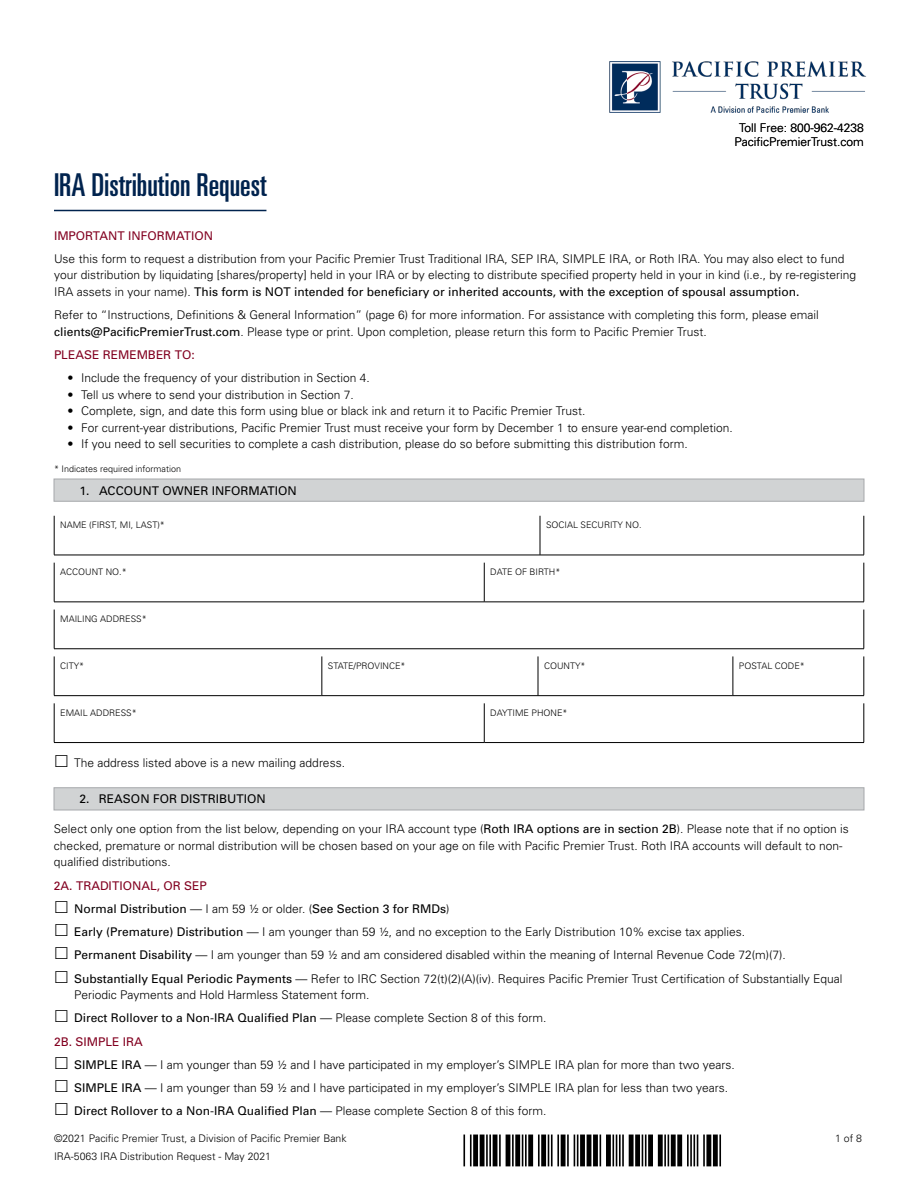
<style>
.page{position:relative;width:918px;height:1188px;background:#fff}
.page>*{position:absolute;margin:0;border:0;box-sizing:border-box;transform-origin:0 0}
.t1{font:ultra-condensed 31.5px "Univers";color:#00234e}
.t2{font:300 12px/16.5px "Univers";color:#000}
.t3{font:12px "Univers";color:#000}
.t4{font:12px "Univers";color:#820020}
.t5{font:300 10.5px/17.4px "Univers";color:#000}
.t6{font:300 9px "Univers";color:#000}
.s1{font-weight:400}
.s2{font-weight:400;color:#820020}
.s3{font-weight:300}
</style>
<div class="page">
<img style="left:609px;top:61px;width:257px;height:52px">
<hr style="left:54px;top:210px;width:212px;height:1px;background:#00234e">
<div style="left:54px;top:479px;width:810px;height:22px;background:#d1d3d4;border:1px solid #a7a9ac"></div>
<div style="left:54px;top:788px;width:810px;height:22px;background:#d1d3d4;border:1px solid #a7a9ac"></div>
<hr style="left:54px;top:516px;width:1px;height:39px;background:#000">
<hr style="left:540px;top:516px;width:1px;height:39px;background:#000">
<hr style="left:864px;top:516px;width:1px;height:39px;background:#000">
<hr style="left:54px;top:555px;width:486px;height:1px;background:#000">
<hr style="left:540px;top:555px;width:324px;height:1px;background:#000">
<hr style="left:54px;top:563px;width:1px;height:39px;background:#000">
<hr style="left:484px;top:563px;width:1px;height:39px;background:#000">
<hr style="left:864px;top:563px;width:1px;height:39px;background:#000">
<hr style="left:54px;top:602px;width:430px;height:1px;background:#000">
<hr style="left:484px;top:602px;width:380px;height:1px;background:#000">
<hr style="left:54px;top:610px;width:1px;height:39px;background:#000">
<hr style="left:864px;top:610px;width:1px;height:39px;background:#000">
<hr style="left:54px;top:649px;width:810px;height:1px;background:#000">
<hr style="left:54px;top:656px;width:1px;height:39px;background:#000">
<hr style="left:322px;top:656px;width:1px;height:39px;background:#000">
<hr style="left:538px;top:656px;width:1px;height:39px;background:#000">
<hr style="left:733px;top:656px;width:1px;height:39px;background:#000">
<hr style="left:864px;top:656px;width:1px;height:39px;background:#000">
<hr style="left:54px;top:695px;width:268px;height:1px;background:#000">
<hr style="left:322px;top:695px;width:216px;height:1px;background:#000">
<hr style="left:538px;top:695px;width:195px;height:1px;background:#000">
<hr style="left:733px;top:695px;width:131px;height:1px;background:#000">
<hr style="left:54px;top:703px;width:1px;height:39px;background:#000">
<hr style="left:484px;top:703px;width:1px;height:39px;background:#000">
<hr style="left:864px;top:703px;width:1px;height:39px;background:#000">
<hr style="left:54px;top:742px;width:430px;height:1px;background:#000">
<hr style="left:484px;top:742px;width:380px;height:1px;background:#000">
<p class="t2" style="left:734px;top:121px;width:131px;line-height:14.4px;text-align:center">Toll Free: 800-962-4238<br>PacificPremierTrust.com</p>
<h1 class="t1" style="left:54px;top:167px;width:214px">IRA Distribution Request</h1>
<p class="t4" style="left:54px;top:229px;width:161px">IMPORTANT INFORMATION</p>
<p class="t2" style="left:54px;top:251px;width:804px">Use this form to request a distribution from your Pacific Premier Trust Traditional IRA, SEP IRA, SIMPLE IRA, or Roth IRA. You may also elect to fund your distribution by liquidating [shares/property] held in your IRA or by electing to distribute specified property held in your in kind (i.e., by re-registering<br>IRA assets in your name). <span class="s1">This form is NOT intended for beneficiary or inherited accounts, with the exception of spousal assumption.</span></p>
<p class="t2" style="left:54px;top:307px;width:766px">Refer to “Instructions, Definitions &amp; General Information” (page 6) for more information. For assistance with completing this form, please email <span class="s1">clients@PacificPremierTrust.com</span>. Please type or print. Upon completion, please return this form to Pacific Premier Trust.</p>
<p class="t4" style="left:54px;top:348px;width:142px">PLEASE REMEMBER TO:</p>
<p class="t2" style="left:68px;top:370px;width:304px">• Include the frequency of your distribution in Section 4.</p>
<p class="t2" style="left:68px;top:386px;width:288px">• Tell us where to send your distribution in Section 7.</p>
<p class="t2" style="left:68px;top:403px;width:519px">• Complete, sign, and date this form using blue or black ink and return it to Pacific Premier Trust.</p>
<p class="t2" style="left:68px;top:419px;width:667px">• For current-year distributions, Pacific Premier Trust must receive your form by December 1 to ensure year-end completion.</p>
<p class="t2" style="left:68px;top:436px;width:622px">• If you need to sell securities to complete a cash distribution, please do so before submitting this distribution form.</p>
<p class="t6" style="left:54px;top:463px;width:129px">* Indicates required information</p>
<p class="t3" style="left:80px;top:484px;width:219px">1. ACCOUNT OWNER INFORMATION</p>
<p class="t6" style="left:60px;top:520px;width:106px">NAME (FIRST, MI, LAST)*</p>
<p class="t6" style="left:546px;top:520px;width:97px">SOCIAL SECURITY NO.</p>
<p class="t6" style="left:60px;top:566px;width:68px">ACCOUNT NO.*</p>
<p class="t6" style="left:490px;top:566px;width:72px">DATE OF BIRTH*</p>
<p class="t6" style="left:60px;top:613px;width:88px">MAILING ADDRESS*</p>
<p class="t6" style="left:60px;top:660px;width:26px">CITY*</p>
<p class="t6" style="left:328px;top:660px;width:79px">STATE/PROVINCE*</p>
<p class="t6" style="left:544px;top:660px;width:43px">COUNTY*</p>
<p class="t6" style="left:739px;top:660px;width:68px">POSTAL CODE*</p>
<p class="t6" style="left:60px;top:707px;width:78px">EMAIL ADDRESS*</p>
<p class="t6" style="left:490px;top:707px;width:79px">DAYTIME PHONE*</p>
<p class="t2" style="left:74px;top:754px;width:272px">The address listed above is a new mailing address.</p>
<p class="t3" style="left:79px;top:792px;width:188px">2. REASON FOR DISTRIBUTION</p>
<p class="t2" style="left:54px;top:821px;width:796px">Select only one option from the list below, depending on your IRA account type (<span class="s1">Roth IRA options are in section 2B</span>). Please note that if no option is checked, premature or normal distribution will be chosen based on your age on file with Pacific Premier Trust. Roth IRA accounts will default to non&shy;qualified distributions.</p>
<p class="t2" style="left:74px;top:874px;width:770px;line-height:23.2px;text-indent:-20px"><span class="s2">2A. TRADITIONAL, OR SEP<br></span><span class="s1">Normal Distribution</span> — I am 59 ½ or older. (<span class="s1">See Section 3 for RMDs</span>)<br><span class="s1">Early (Premature) Distribution</span> — I am younger than 59 ½, and no exception to the Early Distribution 10% excise tax applies.<br><span class="s1">Permanent Disability</span> — I am younger than 59 ½ and am considered disabled within the meaning of Internal Revenue Code 72(m)(7).<br><span class="s1">Substantially Equal Periodic Payments</span> — Refer to IRC Section 72(t)(2)(A)(iv). Requires Pacific Premier Trust Certification of Substantially Equal</p>
<p class="t2" style="left:74px;top:987px;width:297px">Periodic Payments and Hold Harmless Statement form.</p>
<p class="t3" style="left:74px;top:1011px;width:474px">Direct Rollover to a Non-IRA Qualified Plan <span class="s3">— Please complete Section 8 of this form.</span></p>
<p class="t4" style="left:54px;top:1034px;width:90px">2B. SIMPLE IRA</p>
<p class="t2" style="left:74px;top:1056px;width:662px"><span class="s1">SIMPLE IRA</span> — I am younger than 59 ½ and I have participated in my employer’s SIMPLE IRA plan for more than two years.</p>
<p class="t2" style="left:74px;top:1080px;width:655px"><span class="s1">SIMPLE IRA</span> — I am younger than 59 ½ and I have participated in my employer’s SIMPLE IRA plan for less than two years.</p>
<p class="t3" style="left:74px;top:1104px;width:474px">Direct Rollover to a Non-IRA Qualified Plan <span class="s3">— Please complete Section 8 of this form.</span></p>
<p class="t5" style="left:54px;top:1130px;width:294px">©2021 Pacific Premier Trust, a Division of Pacific Premier Bank<br>IRA-5063 IRA Distribution Request - May 2021</p>
<p class="t5" style="left:835px;top:1130px;width:28px">1 of 8</p>
</div>
